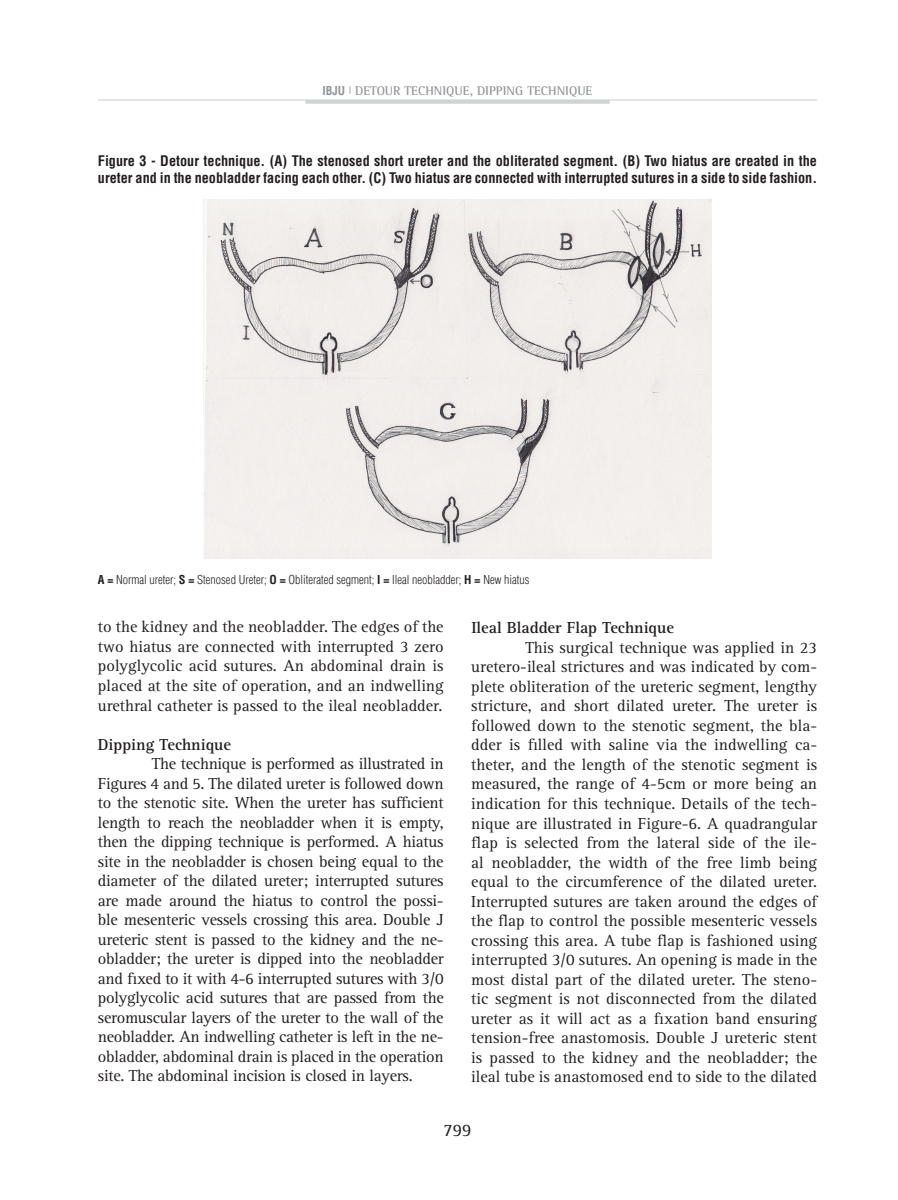
<style>
.page{position:relative;width:898px;height:1200px;background:#fff}
.page>*{position:absolute;margin:0;border:0;box-sizing:border-box;transform-origin:0 0}
.t1{font:18px "Rotis Serif";color:#231f20}
.t2{font:16.5px/19.5px "Rotis Serif";color:#231f20;text-align:justify}
.t3{font:700 16.5px "Rotis Serif";color:#231f20}
.t4{font:700 condensed 14.25px/17.1px "Helvetica";color:#231f20}
.t5{font:700 12.75px "Rotis Semi Serif";color:#939598}
.t6{font:300 condensed 12px "Helvetica";color:#231f20}
.s1{font-family:"Helvetica";font-stretch:condensed;font-size:12px}
.s2{font-weight:700}
</style>
<div class="page">
<hr style="left:98px;top:99px;width:718px;height:2px;background:#dcdddf">
<hr style="left:305px;top:100px;width:304px;height:4px;background:#d1d2d4">
<img style="left:203px;top:199px;width:508px;height:359px">
<p class="t5" style="left:322px;top:83px;width:271px"><span class="s1">ibju</span> <sup>|</sup> DETOUR TECHNIQUE, DIPPING TECHNIQUE</p>
<p class="t4" style="left:98px;top:152px;width:720px">Figure 3 - Detour technique. (A) The stenosed short ureter and the obliterated segment. (B) Two hiatus are created in the ureter and in the neobladder facing each other. (C) Two hiatus are connected with interrupted sutures in a side to side fashion.</p>
<p class="t6" style="left:98px;top:572px;width:433px"><span class="s2">A =</span> Normal ureter; <span class="s2">S =</span> Stenosed Ureter; <span class="s2">O =</span> Obliterated segment; <span class="s2">I =</span> Ileal neobladder; <span class="s2">H =</span> New hiatus</p>
<p class="t3" style="left:471px;top:618px;width:204px">Ileal Bladder Flap Technique</p>
<p class="t2" style="left:471px;top:638px;width:347px;text-indent:54px">This surgical technique was applied in 23 uretero-ileal strictures and was indicated by com&shy;plete obliteration of the ureteric segment, lengthy stricture, and short dilated ureter. The ureter is followed down to the stenotic segment, the bla&shy;dder is filled with saline via the indwelling ca&shy;theter, and the length of the stenotic segment is measured, the range of 4-5cm or more being an indication for this technique. Details of the tech&shy;nique are illustrated in Figure-6. A quadrangular flap is selected from the lateral side of the ile&shy;al neobladder, the width of the free limb being equal to the circumference of the dilated ureter.<br>Interrupted sutures are taken around the edges of the flap to control the possible mesenteric vessels crossing this area. A tube flap is fashioned using interrupted 3/0 sutures. An opening is made in the most distal part of the dilated ureter. The steno&shy;tic segment is not disconnected from the dilated ureter as it will act as a fixation band ensuring tension-free anastomosis. Double J ureteric stent is passed to the kidney and the neobladder; the ileal tube is anastomosed end to side to the dilated</p>
<p class="t2" style="left:98px;top:617px;width:347px">to the kidney and the neobladder. The edges of the two hiatus are connected with interrupted 3 zero polyglycolic acid sutures. An abdominal drain is placed at the site of operation, and an indwelling urethral catheter is passed to the ileal neobladder.</p>
<p class="t3" style="left:98px;top:734px;width:135px">Dipping Technique</p>
<p class="t2" style="left:98px;top:754px;width:347px;text-indent:54px">The technique is performed as illustrated in Figures 4 and 5. The dilated ureter is followed down to the stenotic site. When the ureter has sufficient length to reach the neobladder when it is empty, then the dipping technique is performed. A hiatus site in the neobladder is chosen being equal to the diameter of the dilated ureter; interrupted sutures are made around the hiatus to control the possi&shy;ble mesenteric vessels crossing this area. Double J ureteric stent is passed to the kidney and the ne&shy;obladder; the ureter is dipped into the neobladder and fixed to it with 4-6 interrupted sutures with 3/0 polyglycolic acid sutures that are passed from the seromuscular layers of the ureter to the wall of the neobladder. An indwelling catheter is left in the ne&shy;obladder, abdominal drain is placed in the operation site. The abdominal incision is closed in layers.</p>
<p class="t1" style="left:443px;top:1119px;width:30px">799</p>
</div>
